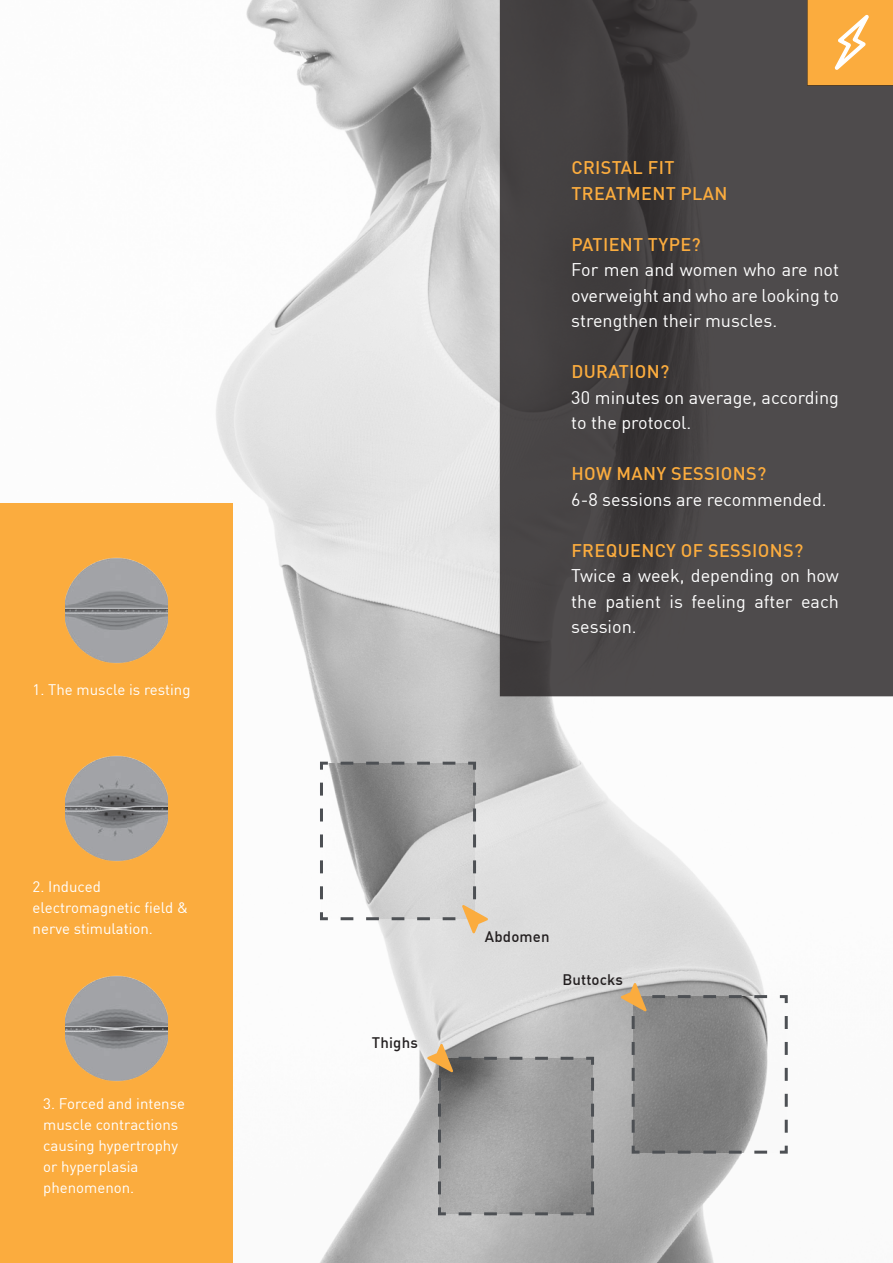
<style>
.page{position:relative;width:893px;height:1263px;background:#fff}
.page>*{position:absolute;margin:0;border:0;box-sizing:border-box;transform-origin:0 0}
.t1{font:18px/25.5px "DIN Pro";color:#fff;text-align:justify}
.t2{font:500 18px "DIN Pro";letter-spacing:.02em;color:#fbac3e}
.t3{font:15px/21px "DIN Pro";color:#fff}
.t4{font:500 15px "DIN Pro";letter-spacing:.01em;color:#231f20}
</style>
<div class="page">
<img style="left:216px;top:0;width:677px;height:1263px">
<div style="left:0;top:503px;width:232px;height:760px;background:#fbac3e"></div>
<svg style="left:318px;top:760px;width:170px;height:173px"></svg>
<svg style="left:427px;top:1044px;width:168px;height:173px;background:#9d9c9b"></svg>
<svg style="left:621px;top:983px;width:168px;height:172px;background:#9b9b9a"></svg>
<img style="left:65px;top:557px;width:102px;height:107px">
<img style="left:65px;top:755px;width:102px;height:107px">
<img style="left:65px;top:975px;width:102px;height:107px">
<svg style="left:500px;top:0;width:393px;height:696px;background:#4c4746"></svg>
<p class="t3" style="left:33px;top:678px;width:159px">1. The muscle is resting</p>
<p class="t3" style="left:33px;top:875px;width:157px">2. Induced electromagnetic field &amp;</p>
<p class="t3" style="left:33px;top:917px;width:122px">nerve stimulation.</p>
<p class="t3" style="left:43px;top:1092px;width:143px">3. Forced and intense muscle contractions</p>
<p class="t3" style="left:43px;top:1134px;width:136px">causing hypertrophy</p>
<p class="t3" style="left:43px;top:1155px;width:97px">or hyperplasia</p>
<p class="t3" style="left:43px;top:1176px;width:92px">phenomenon.</p>
<p class="t2" style="left:571px;top:154px;width:104px">CRISTAL FIT</p>
<p class="t2" style="left:571px;top:179px;width:157px">TREATMENT PLAN</p>
<p class="t2" style="left:571px;top:230px;width:131px">PATIENT TYPE?</p>
<p class="t1" style="left:571px;top:256px;width:269px">For men and women who are not overweight and who are looking to strengthen their muscles.</p>
<p class="t2" style="left:571px;top:358px;width:99px">DURATION?</p>
<p class="t1" style="left:571px;top:383px;width:269px">30 minutes on average, according to the protocol.</p>
<p class="t2" style="left:571px;top:460px;width:196px">HOW MANY SESSIONS?</p>
<p class="t1" style="left:571px;top:485px;width:257px">6-8 sessions are recommended.</p>
<p class="t2" style="left:571px;top:536px;width:233px">FREQUENCY OF SESSIONS?</p>
<p class="t1" style="left:571px;top:562px;width:269px">Twice a week, depending on how the patient is feeling after each session.</p>
<p class="t4" style="left:372px;top:1030px;width:47px">Thighs</p>
<p class="t4" style="left:485px;top:925px;width:66px">Abdomen</p>
<p class="t4" style="left:562px;top:968px;width:62px">Buttocks</p>
</div>
